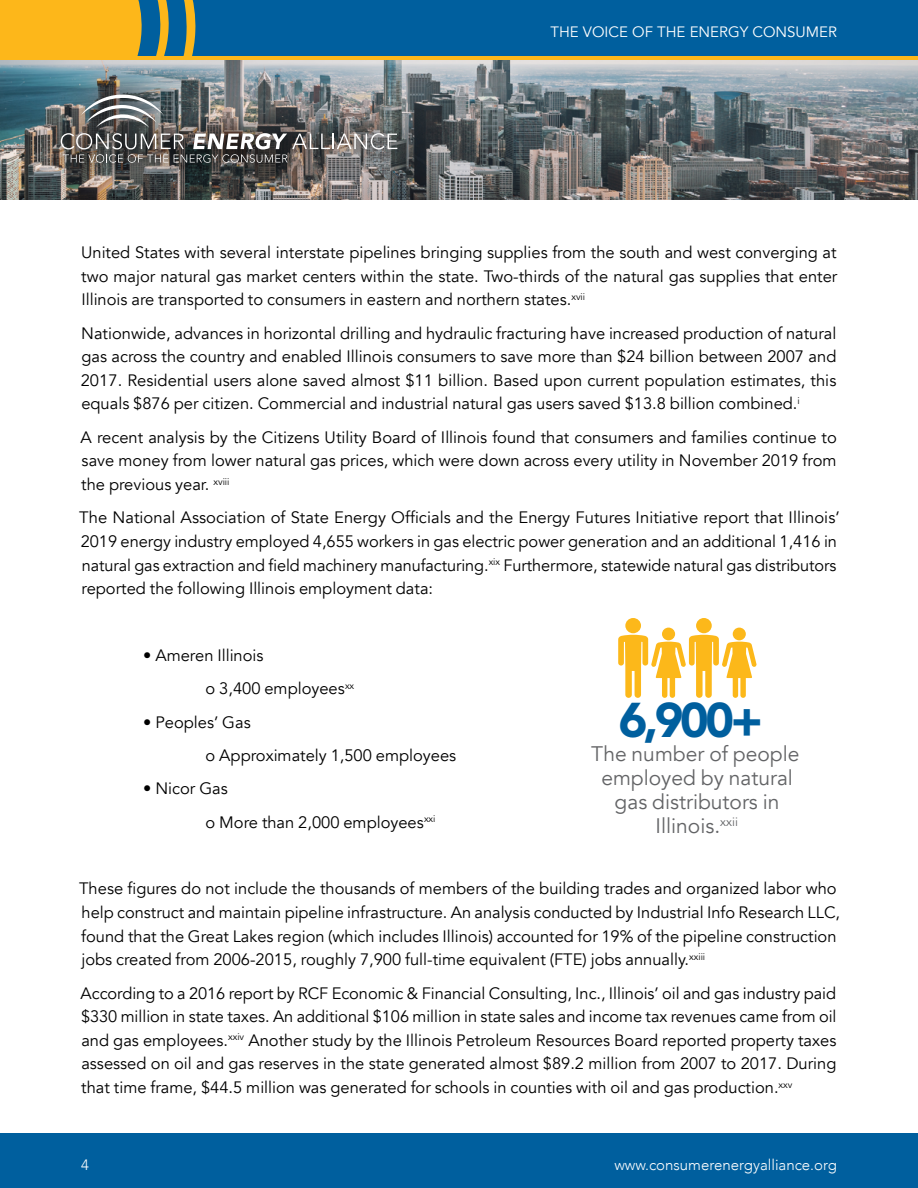
<style>
.page{position:relative;width:918px;height:1188px;background:#fff}
.page>*{position:absolute;margin:0;border:0;box-sizing:border-box;transform-origin:0 0}
.t1{font:900 48.3px "Avenir LT Std";color:#005f9e}
.t2{font:21px/24px "Avenir";color:#636466;text-align:center}
.t3{font:16.5px/23.7px "Avenir";color:#000}
.t4{font:300 15px "Avenir";color:#fff}
.t5{font:15px "Avenir";color:#fff}
</style>
<div class="page">
<div style="left:0;top:1133px;width:918px;height:55px;background:#005f9e"></div>
<img style="left:0;top:60px;width:918px;height:139px">
<div style="left:3px;top:0;width:915px;height:58px;background:#005f9e"></div>
<div style="left:0;top:0;width:142px;height:56px;background:#fdb71a"></div>
<svg style="left:156px;top:0;width:13px;height:56px"></svg>
<svg style="left:183px;top:0;width:13px;height:56px"></svg>
<hr style="left:0;top:56px;width:918px;height:4px;background:#fdb71a">
<img style="left:37px;top:70px;width:384px;height:118px">
<img style="left:61px;top:95px;width:336px;height:68px">
<div style="left:625px;top:618px;width:16px;height:15px;background:#fcb81a;border-radius:50%"></div>
<div style="left:733px;top:628px;width:13px;height:12px;background:#fcb81a;border-radius:50%"></div>
<div style="left:696px;top:618px;width:16px;height:15px;background:#fcb81a;border-radius:50%"></div>
<div style="left:662px;top:628px;width:13px;height:12px;background:#fcb81a;border-radius:50%"></div>
<svg style="left:618px;top:634px;width:139px;height:64px"></svg>
<p class="t5" style="left:550px;top:23px;width:288px">THE VOICE OF THE ENERGY CONSUMER</p>
<p class="t3" style="left:81px;top:241px;width:758px;text-align:justify">United States with several interstate pipelines bringing supplies from the south and west converging at two major natural gas market centers within the state. Two-thirds of the natural gas supplies that enter Illinois are transported to consumers in eastern and northern states.<sup>xvii</sup></p>
<p class="t3" style="left:81px;top:321px;width:757px;text-align:justify">Nationwide, advances in horizontal drilling and hydraulic fracturing have increased production of natural gas across the country and enabled Illinois consumers to save more than $24 billion between 2007 and 2017. Residential users alone saved almost $11 billion. Based upon current population estimates, this equals $876 per citizen. Commercial and industrial natural gas users saved $13.8 billion combined.<sup>i</sup></p>
<p class="t3" style="left:81px;top:426px;width:758px;text-align:justify">A recent analysis by the Citizens Utility Board of Illinois found that consumers and families continue to save money from lower natural gas prices, which were down across every utility in November 2019 from the previous year. <sup>xviii</sup></p>
<p class="t3" style="left:79px;top:506px;width:762px">The National Association of State Energy Officials and the Energy Futures Initiative report that Illinois’ 2019 energy industry employed 4,655 workers in gas electric power generation and an additional 1,416 in natural gas extraction and field machinery manufacturing.<sup>xix</sup> Furthermore, statewide natural gas distributors reported the following Illinois employment data:</p>
<p class="t3" style="left:206px;top:639px;width:150px;line-height:33.3px;text-indent:-62px">• Ameren Illinois<br>o 3,400 employees<sup>xx</sup></p>
<p class="t3" style="left:206px;top:706px;width:252px;line-height:33.3px;text-indent:-62px">• Peoples’ Gas<br>o Approximately 1,500 employees</p>
<p class="t3" style="left:206px;top:772px;width:232px;line-height:33.3px;text-indent:-62px">• Nicor Gas<br>o More than 2,000 employees<sup>xxi</sup></p>
<h1 class="t1" style="left:619px;top:691px;width:146px">6,900+</h1>
<p class="t2" style="left:591px;top:743px;width:210px">The number of people employed by natural gas distributors in<br>Illinois.<sup>xxii</sup></p>
<p class="t3" style="left:79px;top:877px;width:762px">These figures do not include the thousands of members of the building trades and organized labor who help construct and maintain pipeline infrastructure. An analysis conducted by Industrial Info Research LLC, found that the Great Lakes region (which includes Illinois) accounted for 19% of the pipeline construction jobs created from 2006-2015, roughly 7,900 full-time equivalent (FTE) jobs annually.<sup>xxiii</sup></p>
<p class="t3" style="left:81px;top:981px;width:757px;text-align:justify">According to a 2016 report by RCF Economic &amp; Financial Consulting, Inc., Illinois’ oil and gas industry paid $330 million in state taxes. An additional $106 million in state sales and income tax revenues came from oil and gas employees.<sup>xxiv</sup> Another study by the Illinois Petroleum Resources Board reported property taxes assessed on oil and gas reserves in the state generated almost $89.2 million from 2007 to 2017. During that time frame, $44.5 million was generated for schools in counties with oil and gas production.<sup>xxv</sup></p>
<p class="t4" style="left:81px;top:1156px;width:9px">4</p>
<p class="t4" style="left:614px;top:1156px;width:224px">www.consumerenergyalliance.org</p>
</div>
